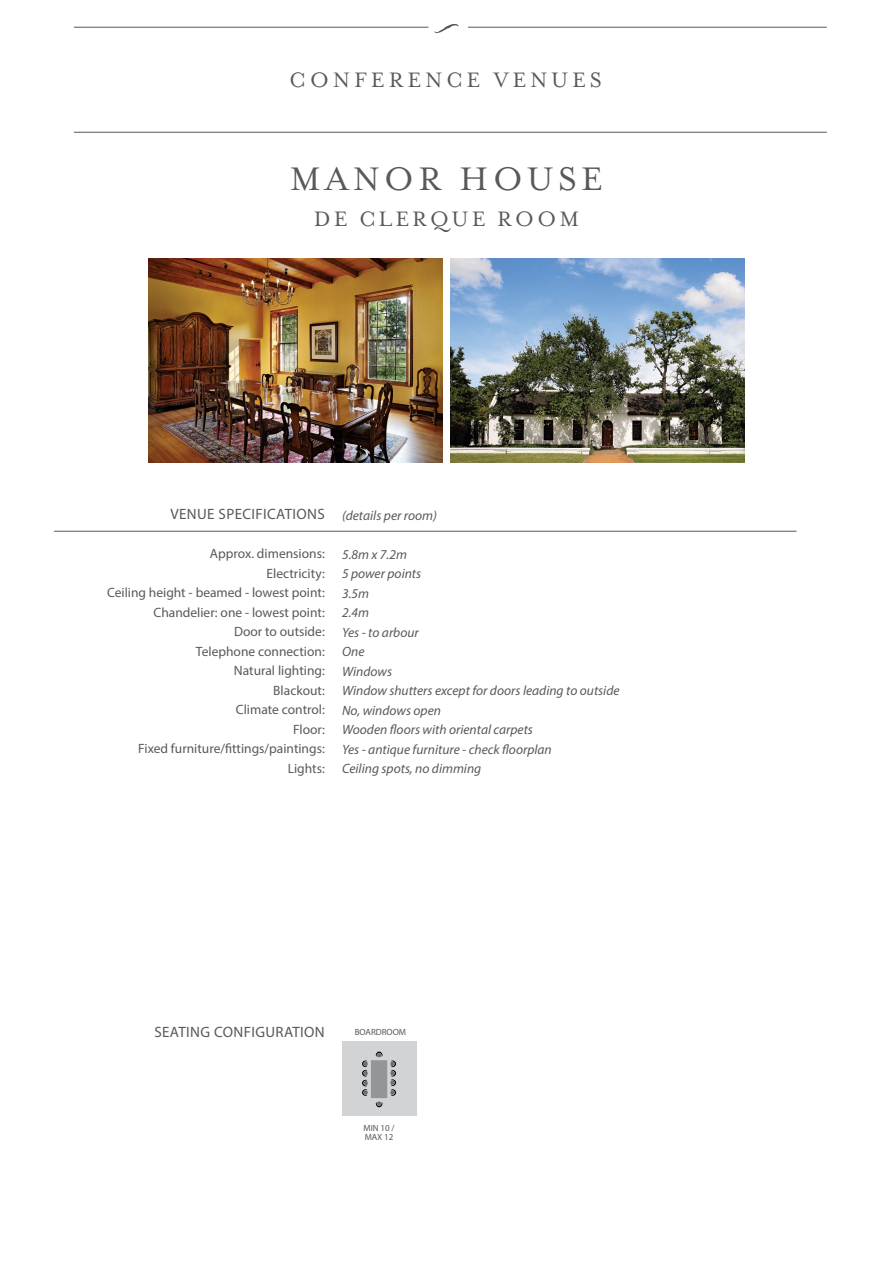
<style>
.page{position:relative;width:893px;height:1263px;background:#fff}
.page>*{position:absolute;margin:0;border:0;box-sizing:border-box;transform-origin:0 0}
.t1{font:37.5px "Mrs Eaves Roman";letter-spacing:.12em;color:#58595b}
.t2{font:24px "Mrs Eaves Roman";letter-spacing:.15em;color:#58595b}
.t3{font:24px "Mrs Eaves Roman";letter-spacing:.12em;color:#58595b}
.t4{font:15px "Myriad Pro";letter-spacing:.025em;color:#58595b}
.t5{font:italic 13.5px/19.5px "Myriad Pro";color:#58595b}
.t6{font:13.5px/19.5px "Myriad Pro";color:#58595b;text-align:right}
.t7{font:9px/9px "Myriad Pro";letter-spacing:-.005em;color:#58595b}
</style>
<div class="page">
<div style="left:342px;top:1041px;width:74px;height:75px;background:#d1d3d4"></div>
<svg style="left:362px;top:1051px;width:34px;height:56px"></svg>
<svg style="left:435px;top:24px;width:23px;height:9px"></svg>
<hr style="left:74px;top:27px;width:354px;height:1px;background:#56585d">
<hr style="left:468px;top:27px;width:359px;height:1px;background:#56585d">
<hr style="left:54px;top:531px;width:742px;height:1px;background:#56585d">
<hr style="left:74px;top:132px;width:753px;height:1px;background:#56585d">
<img style="left:148px;top:258px;width:295px;height:205px">
<img style="left:450px;top:258px;width:295px;height:205px">
<h2 class="t2" style="left:289px;top:67px;width:314px">CONFERENCE VENUES</h2>
<h1 class="t1" style="left:290px;top:159px;width:315px">MANOR HOUSE</h1>
<h2 class="t3" style="left:314px;top:206px;width:267px">DE CLERQUE ROOM</h2>
<p class="t4" style="left:170px;top:505px;width:156px">VENUE SPECIFICATIONS</p>
<p class="t6" style="left:107px;top:544px;width:219px">Approx. dimensions:<br>Electricity:<br>Ceiling height - beamed - lowest point:<br>Chandelier: one - lowest point:<br>Door to outside:<br>Telephone connection:<br>Natural lighting:<br>Blackout:<br>Climate control:<br>Floor:<br>Fixed furniture/fittings/paintings:<br>Lights:</p>
<p class="t5" style="left:342px;top:505px;width:96px">(details per room)</p>
<p class="t5" style="left:342px;top:544px;width:279px">5.8m x 7.2m<br>5 power points<br>3.5m<br>2.4m<br>Yes - to arbour<br>One<br>Windows<br>Window shutters except for doors leading to outside<br>No, windows open<br>Wooden floors with oriental carpets<br>Yes - antique furniture - check floorplan<br>Ceiling spots, no dimming</p>
<p class="t4" style="left:154px;top:1023px;width:172px">SEATING CONFIGURATION</p>
<p class="t7" style="left:355px;top:1027px;width:53px">BOARDROOM</p>
<p class="t7" style="left:363px;top:1124px;width:33px">MIN 10 /<br>MAX 12</p>
</div>
